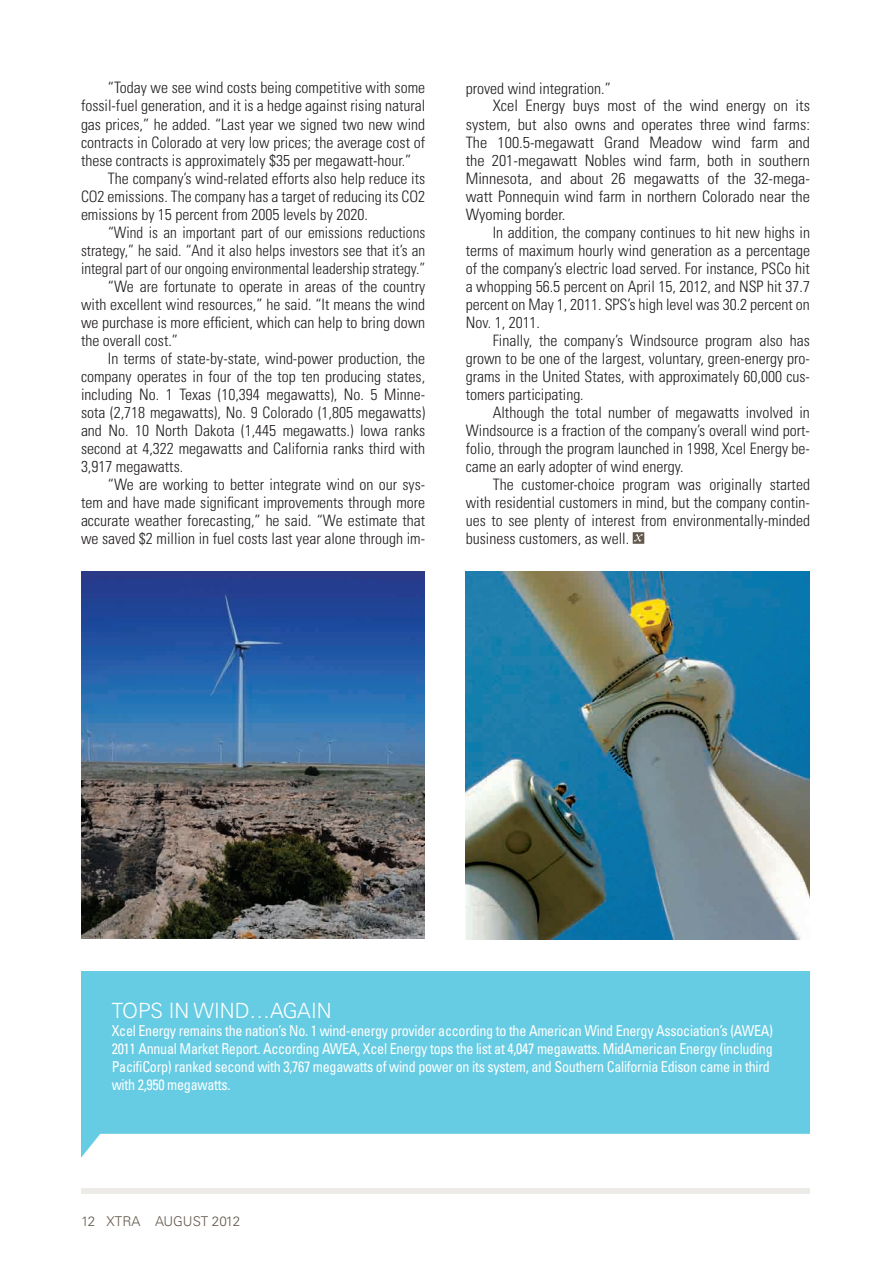
<style>
.page{position:relative;width:891px;height:1269px;background:#fff}
.page>*{position:absolute;margin:0;border:0;box-sizing:border-box;transform-origin:0 0}
.t1{font:300 21px "Univers";color:#fff}
.t2{font:300 condensed 15.75px/18px "Univers";color:#231f20}
.t3{font:300 condensed 15.75px "Univers";color:#231f20;scale:.96 1}
.t4{font:condensed 15px/18px "Univers";letter-spacing:-.02em;color:#fff;scale:.94 1}
.t5{font:300 13.5px "Univers";color:#62584b}
</style>
<div class="page">
<div style="left:81px;top:1188px;width:729px;height:6px;background:#edebe8"></div>
<img style="left:81px;top:571px;width:343px;height:368px">
<img style="left:465px;top:571px;width:345px;height:368px">
<svg style="left:633px;top:532px;width:11px;height:12px"></svg>
<svg style="left:81px;top:971px;width:729px;height:187px;background:#79d2e6"></svg>
<p class="t2" style="left:81px;top:79px;width:346px;text-indent:27px">“Today we see wind costs being competitive with some fossil-fuel generation, and it is a hedge against rising natural gas prices,” he added. “Last year we signed two new wind contracts in Colorado at very low prices; the average cost of these contracts is approximately $35 per megawatt-hour.” The company’s wind-related efforts also help reduce its CO2 emissions. The company has a target of reducing its CO2 emissions by 15 percent from 2005 levels by 2020.</p>
<p class="t3" style="left:108px;top:223px;width:332px">“Wind is an important part of our emissions reductions</p>
<p class="t3" style="left:81px;top:241px;width:360px">strategy,” he said. “And it also helps investors see that it’s an</p>
<p class="t3" style="left:81px;top:259px;width:360px">integral part of our ongoing environmental leadership strategy.”</p>
<p class="t2" style="left:108px;top:277px;width:319px">“We are fortunate to operate in areas of the country</p>
<p class="t2" style="left:81px;top:295px;width:346px">with excellent wind resources,” he said. “It means the wind</p>
<p class="t2" style="left:81px;top:313px;width:346px">we purchase is more efficient, which can help to bring down</p>
<p class="t2" style="left:81px;top:331px;width:99px">the overall cost.”</p>
<p class="t2" style="left:81px;top:349px;width:346px">I n terms of state-by-state, wind-power production, the</p>
<p class="t2" style="left:81px;top:367px;width:346px">company operates in four of the top ten producing states,</p>
<p class="t2" style="left:81px;top:385px;width:346px">including No. 1 Texas (10,394 megawatts), No. 5 Minne-</p>
<p class="t2" style="left:81px;top:403px;width:346px">sota (2,718 megawatts), No. 9 Colorado (1,805 megawatts)</p>
<p class="t2" style="left:81px;top:421px;width:346px">and No. 10 North Dakota (1,445 megawatts.) Iowa ranks</p>
<p class="t2" style="left:81px;top:439px;width:346px">second at 4,322 megawatts and California ranks third with</p>
<p class="t2" style="left:81px;top:457px;width:104px">3,917 megawatts.</p>
<p class="t2" style="left:108px;top:475px;width:319px">“We are working to better integrate wind on our sys-</p>
<p class="t2" style="left:81px;top:493px;width:346px">tem and have made significant improvements through more</p>
<p class="t2" style="left:81px;top:511px;width:346px">accurate weather forecasting,” he said. “We estimate that</p>
<p class="t2" style="left:81px;top:529px;width:346px">we saved $2 million in fuel costs last year alone through im-</p>
<p class="t2" style="left:466px;top:79px;width:147px">proved wind integration.”</p>
<p class="t2" style="left:493px;top:97px;width:319px">Xcel Energy buys most of the wind energy on its</p>
<p class="t2" style="left:466px;top:115px;width:346px">system, but also owns and operates three wind farms:</p>
<p class="t2" style="left:466px;top:133px;width:346px">The 100.5-megawatt Grand Meadow wind farm and</p>
<p class="t2" style="left:466px;top:151px;width:346px">the 201-megawatt Nobles wind farm, both in southern</p>
<p class="t2" style="left:466px;top:169px;width:346px">Minnesota, and about 26 megawatts of the 32-mega-</p>
<p class="t2" style="left:466px;top:187px;width:346px">watt Ponnequin wind farm in northern Colorado near the</p>
<p class="t2" style="left:466px;top:205px;width:101px">Wyoming border.</p>
<p class="t2" style="left:466px;top:223px;width:346px">I n addition, the company continues to hit new highs in</p>
<p class="t2" style="left:466px;top:241px;width:346px">terms of maximum hourly wind generation as a percentage</p>
<p class="t2" style="left:466px;top:259px;width:346px">of the company’s electric load served. For instance, PSCo hit</p>
<p class="t2" style="left:466px;top:277px;width:346px">a whopping 56.5 percent on April 15, 2012, and NSP hit 37.7</p>
<p class="t2" style="left:466px;top:295px;width:346px">percent on May 1, 2011. SPS’s high level was 30.2 percent on</p>
<p class="t2" style="left:466px;top:313px;width:76px">Nov. 1, 2011.</p>
<p class="t2" style="left:493px;top:331px;width:319px">Finally, the company’s Windsource program also has</p>
<p class="t2" style="left:466px;top:349px;width:346px">grown to be one of the largest, voluntary, green-energy pro-</p>
<p class="t2" style="left:466px;top:367px;width:346px">grams in the United States, with approximately 60,000 cus-</p>
<p class="t2" style="left:466px;top:385px;width:120px">tomers participating.</p>
<p class="t2" style="left:493px;top:403px;width:319px">Although the total number of megawatts involved in</p>
<p class="t2" style="left:466px;top:421px;width:346px">Windsource is a fraction of the company’s overall wind port-</p>
<p class="t2" style="left:466px;top:439px;width:346px">folio, through the program launched in 1998, Xcel Energy be-</p>
<p class="t2" style="left:466px;top:457px;width:219px">came an early adopter of wind energy.</p>
<p class="t2" style="left:466px;top:475px;width:346px">The customer-choice program was originally started</p>
<p class="t2" style="left:466px;top:493px;width:346px">with residential customers in mind, but the company contin-</p>
<p class="t2" style="left:466px;top:511px;width:346px">ues to see plenty of interest from environmentally-minded</p>
<p class="t2" style="left:466px;top:529px;width:165px">business customers, as well.</p>
<h1 class="t1" style="left:112px;top:998px;width:25px">TOPS</h1>
<h1 class="t1" style="left:169px;top:998px;width:40px">IN WIND</h1>
<h1 class="t1" style="left:250px;top:998px;width:46px">…AGAIN</h1>
<p class="t4" style="left:112px;top:1022px;width:705px">Xcel Energy remains the nation’s No. 1 wind-energy provider according to the American Wind Energy Association’s (AWEA)<br>2011 Annual Market Report. According AWEA, Xcel Energy tops the list at 4,047 megawatts. MidAmerican Energy (including PacifiCorp) ranked second with 3,767 megawatts of wind power on its system, and Southern California Edison came in third with 2,950 megawatts.</p>
<p class="t5" style="left:81px;top:1213px;width:161px">12 XTRA AUGUST 2012</p>
</div>
